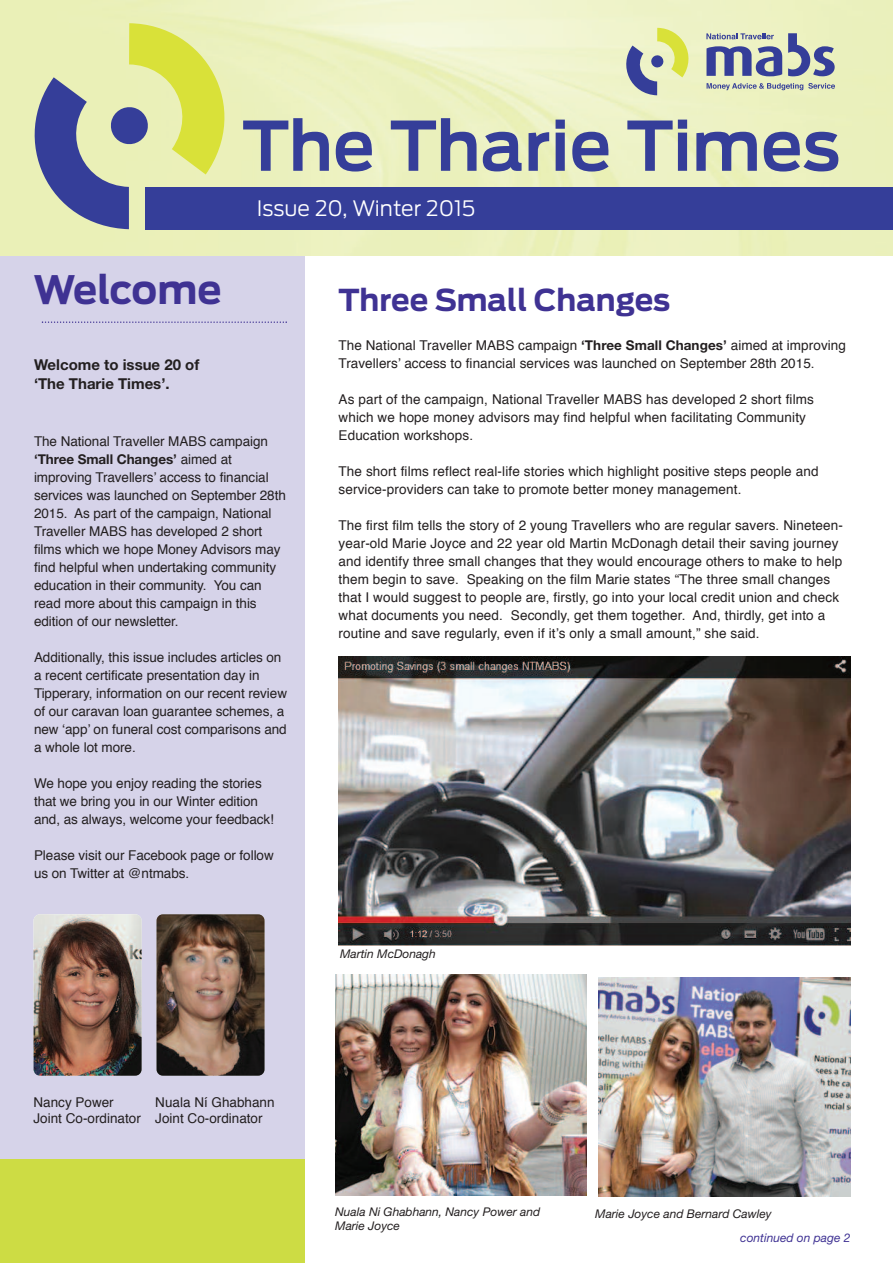
<style>
.page{position:relative;width:893px;height:1263px;background:#fff}
.page>*{position:absolute;margin:0;border:0;box-sizing:border-box;transform-origin:0 0}
.t1{font:600 67.8px "Ford Antenna";color:#353e99}
.t2{font:700 39px "Ford Antenna";letter-spacing:-.01em;color:#3f3293}
.t3{font:700 30px "Ford Antenna";color:#3f3293}
.t4{font:300 21.15px "Ford Antenna";color:#fff}
.t5{font:700 15px/19.5px "Helvetica Neue";color:#231f20}
.t6{font:13.5px/18px "Helvetica";letter-spacing:.005em;color:#231f20}
.t7{font:700 13.5px "Helvetica Neue";letter-spacing:-.005em;color:#231f20}
.t8{font:italic 12px/14.4px "Helvetica Neue";color:#231f20}
.t9{font:italic 12px "Helvetica Neue";color:#3f3293}
.s1{font-family:"Helvetica";font-weight:400}
.s2{font-family:"Helvetica Neue";font-weight:700}
</style>
<div class="page">
<div style="left:0;top:240px;width:305px;height:1023px;background:#d6d3e9"></div>
<div style="left:0;top:1159px;width:305px;height:104px;background:#cddc44"></div>
<svg style="left:42px;top:321px;width:245px;height:2px"></svg>
<img style="left:34px;top:914px;width:108px;height:162px;border-radius:6px">
<img style="left:156px;top:914px;width:109px;height:162px;border-radius:6px">
<img style="left:0;top:0;width:893px;height:255px">
<svg style="left:9px;top:23px;width:244px;height:206px;background:#c8ce9f"></svg>
<div style="left:145px;top:187px;width:748px;height:42px;background:#353e99"></div>
<svg style="left:706px;top:46px;width:76px;height:30px;background:#7d84a9"></svg>
<svg style="left:788px;top:33px;width:47px;height:43px;background:#9ca3ae"></svg>
<svg style="left:618px;top:28px;width:80px;height:67px;background:#cdd3ac"></svg>
<svg style="left:706px;top:33px;width:68px;height:6px"></svg>
<svg style="left:707px;top:83px;width:128px;height:7px"></svg>
<img style="left:338px;top:657px;width:512px;height:288px">
<img style="left:335px;top:975px;width:252px;height:220px">
<img style="left:599px;top:978px;width:251px;height:218px">
<h1 class="t1" style="left:242px;top:121px;width:600px">The Tharie Times</h1>
<h3 class="t4" style="left:257px;top:200px;width:220px">Issue 20, Winter 2015</h3>
<h2 class="t2" style="left:34px;top:275px;width:190px">Welcome</h2>
<p class="t5" style="left:34px;top:356px;width:167px">Welcome to issue 20 of ‘The Tharie Times’.</p>
<p class="t6" style="left:34px;top:434px;width:236px">The National Traveller MABS campaign</p>
<p class="t7" style="left:34px;top:455px;width:199px">‘Three Small Changes’ <span class="s1">aimed at</span></p>
<p class="t6" style="left:34px;top:470px;width:253px">improving Travellers’ access to financial services was launched on September 28th 2015. As part of the campaign, National Traveller MABS has developed 2 short films which we hope Money Advisors may find helpful when undertaking community education in their community. You can read more about this campaign in this edition of our newsletter.</p>
<p class="t6" style="left:34px;top:650px;width:255px">Additionally, this issue includes articles on a recent certificate presentation day in Tipperary, information on our recent review of our caravan loan guarantee schemes, a new ‘app’ on funeral cost comparisons and a whole lot more.</p>
<p class="t6" style="left:34px;top:776px;width:241px">We hope you enjoy reading the stories that we bring you in our Winter edition and, as always, welcome your feedback!</p>
<p class="t6" style="left:34px;top:848px;width:241px">Please visit our Facebook page or follow us on Twitter at @ntmabs.</p>
<h3 class="t3" style="left:339px;top:288px;width:333px">Three Small Changes</h3>
<p class="t6" style="left:339px;top:337px;width:509px">The National Traveller MABS campaign <span class="s2">‘Three Small Changes’</span> aimed at improving<br>Travellers’ access to financial services was launched on September 28th 2015.</p>
<p class="t6" style="left:339px;top:391px;width:477px">As part of the campaign, National Traveller MABS has developed 2 short films which we hope money advisors may find helpful when facilitating Community<br>Education workshops.</p>
<p class="t6" style="left:339px;top:463px;width:482px">The short films reflect real-life stories which highlight positive steps people and service-providers can take to promote better money management.</p>
<p class="t6" style="left:339px;top:517px;width:506px">The first film tells the story of 2 young Travellers who are regular savers. Nineteen&shy;year-old Marie Joyce and 22 year old Martin McDonagh detail their saving journey and identify three small changes that they would encourage others to make to help them begin to save. Speaking on the film Marie states “The three small changes that I would suggest to people are, firstly, go into your local credit union and check what documents you need. Secondly, get them together. And, thirdly, get into a routine and save regularly, even if it’s only a small amount,” she said.</p>
<p class="t8" style="left:340px;top:948px;width:97px">Martin McDonagh</p>
<p class="t6" style="left:34px;top:1095px;width:109px;line-height:16.2px">Nancy Power<br>Joint Co-ordinator</p>
<p class="t6" style="left:155px;top:1095px;width:121px;line-height:16.2px">Nuala Ní Ghabhann<br>Joint Co-ordinator</p>
<p class="t8" style="left:335px;top:1206px;width:206px">Nuala Ni Ghabhann, Nancy Power and<br>Marie Joyce</p>
<p class="t8" style="left:595px;top:1208px;width:178px">Marie Joyce and Bernard Cawley</p>
<p class="t9" style="left:740px;top:1233px;width:112px">continued on page 2</p>
</div>
